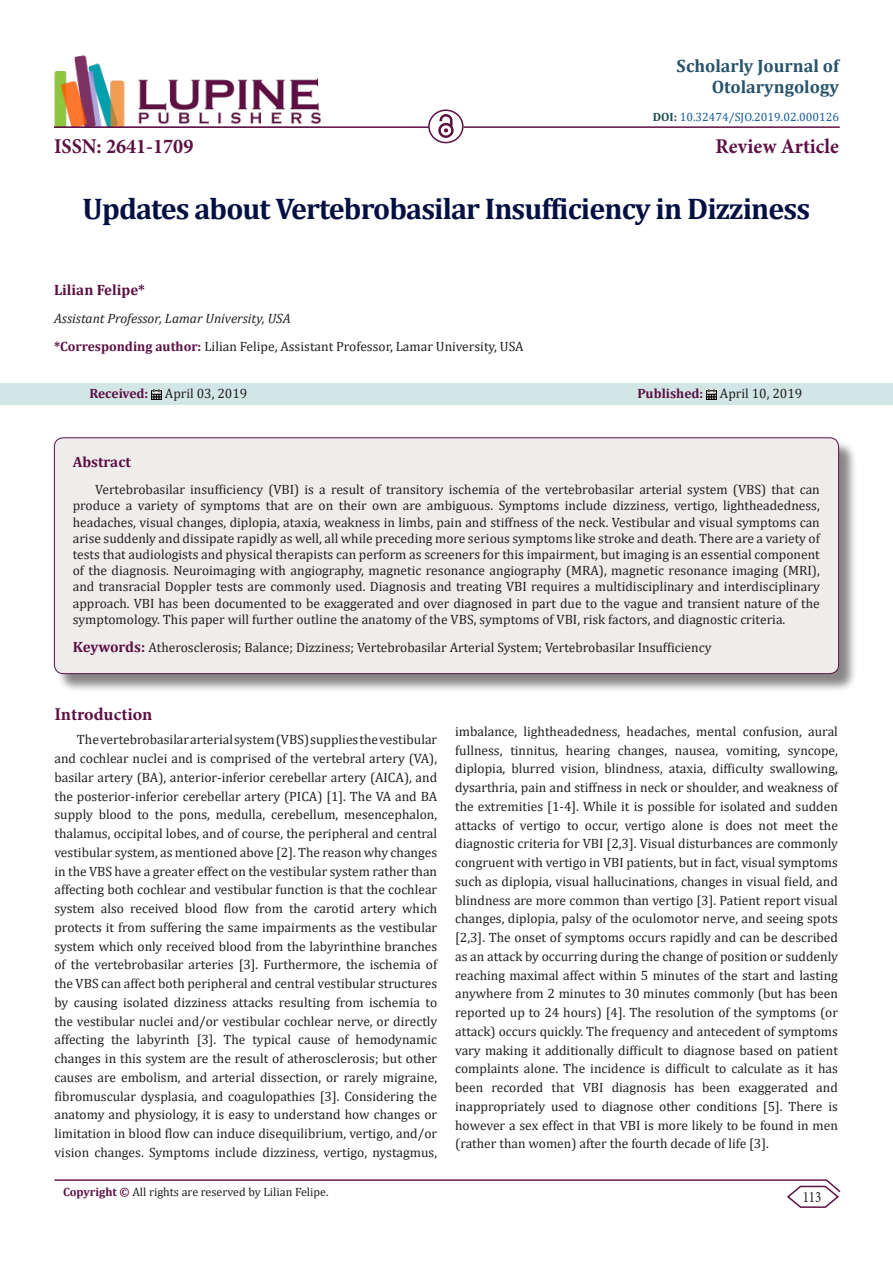
<style>
.page{position:relative;width:893px;height:1263px;background:#fff}
.page>*{position:absolute;margin:0;border:0;box-sizing:border-box;transform-origin:0 0}
.t1{font:700 30px "Cambria";letter-spacing:-.03em;color:#041043}
.t2{font:700 21px "Minion Pro";color:#5c1043;scale:.96 1}
.t3{font:700 18px/21.6px "Cambria";color:#27536a;text-align:right}
.t4{font:700 18px "Minion Pro";letter-spacing:-.005em;color:#5c1043}
.t5{font:15.75px "Minion Pro";color:#231f20;scale:.83 1}
.t6{font:700 15px "Cambria";color:#5c1043}
.t7{font:13.5px/18.8px "Cambria";color:#231f20;text-align:justify}
.t8{font:italic 13.5px "Cambria";color:#231f20}
.t9{font:12px "Cambria";color:#231f20}
.t10{font:12px "Cambria";color:#175d9e}
.s1{font-weight:700;color:#1e5050}
.s2{font-weight:700;color:#5c1043}
.s3{font-weight:700;font-size:15px;color:#5c1043}
</style>
<div class="page">
<hr style="left:54px;top:1179px;width:773px;height:2px;background:#5c1043">
<svg style="left:786px;top:1179px;width:55px;height:29px"></svg>
<img style="left:54px;top:55px;width:267px;height:71px">
<hr style="left:54px;top:126px;width:375px;height:2px;background:#5c1043">
<img style="left:438px;top:115px;width:15px;height:23px">
<div style="left:0;top:383px;width:892px;height:22px;background:#d2e6e6"></div>
<svg style="left:151px;top:389px;width:11px;height:10px"></svg>
<svg style="left:706px;top:389px;width:11px;height:10px"></svg>
<div style="left:56px;top:440px;width:802px;height:253px;background:#231f20;opacity:.54"></div>
<div style="left:54px;top:438px;width:785px;height:236px;background:#efedec;border-radius:9px"></div>
<div style="left:54px;top:437px;width:785px;height:237px;border:1px solid #5c1043;border-radius:9px"></div>
<div style="left:428px;top:109px;width:36px;height:34px;border:2px solid #5c1043;border-radius:50%"></div>
<hr style="left:464px;top:126px;width:376px;height:2px;background:#5c1043">
<p class="t3" style="left:677px;top:54px;width:164px">Scholarly Journal of<br>Otolaryngology</p>
<p class="t2" style="left:54px;top:131px;width:147px">ISSN: 2641-1709</p>
<p class="t10" style="left:653px;top:110px;width:188px"><span class="s1">DOI:</span> 10.32474/SJO.2019.02.000126</p>
<p class="t2" style="left:716px;top:131px;width:130px">Review Article</p>
<p class="t1" style="left:83px;top:187px;width:729px">Updates about Vertebrobasilar Insufficiency in Dizziness</p>
<p class="t6" style="left:54px;top:279px;width:93px">Lilian Felipe*</p>
<p class="t8" style="left:54px;top:309px;width:238px">Assistant Professor, Lamar University, USA</p>
<p class="t7" style="left:54px;top:337px;width:471px"><span class="s2">*Corresponding author:</span> Lilian Felipe, Assistant Professor, Lamar University, USA</p>
<p class="t7" style="left:89px;top:384px;width:159px"><span class="s2">Received:</span> April 03, 2019</p>
<p class="t7" style="left:637px;top:384px;width:167px"><span class="s2">Published:</span> April 10, 2019</p>
<p class="t6" style="left:73px;top:452px;width:60px">Abstract</p>
<p class="t7" style="left:73px;top:481px;width:749px;line-height:16.2px;text-indent:22px">Vertebrobasilar insufficiency (VBI) is a result of transitory ischemia of the vertebrobasilar arterial system (VBS) that can produce a variety of symptoms that are on their own are ambiguous. Symptoms include dizziness, vertigo, lightheadedness, headaches, visual changes, diplopia, ataxia, weakness in limbs, pain and stiffness of the neck. Vestibular and visual symptoms can arise suddenly and dissipate rapidly as well, all while preceding more serious symptoms like stroke and death. There are a variety of tests that audiologists and physical therapists can perform as screeners for this impairment, but imaging is an essential component of the diagnosis. Neuroimaging with angiography, magnetic resonance angiography (MRA), magnetic resonance imaging (MRI), and transracial Doppler tests are commonly used. Diagnosis and treating VBI requires a multidisciplinary and interdisciplinary approach. VBI has been documented to be exaggerated and over diagnosed in part due to the vague and transient nature of the symptomology. This paper will further outline the anatomy of the VBS, symptoms of VBI, risk factors, and diagnostic criteria.</p>
<p class="t7" style="left:73px;top:637px;width:640px"><span class="s3">Keywords:</span> Atherosclerosis; Balance; Dizziness; Vertebrobasilar Arterial System; Vertebrobasilar Insufficiency</p>
<p class="t4" style="left:54px;top:701px;width:99px">Introduction</p>
<p class="t7" style="left:54px;top:730px;width:384px;text-indent:22px">The vertebrobasilar arterial system (VBS) supplies the vestibular and cochlear nuclei and is comprised of the vertebral artery (VA), basilar artery (BA), anterior-inferior cerebellar artery (AICA), and the posterior-inferior cerebellar artery (PICA) [1]. The VA and BA supply blood to the pons, medulla, cerebellum, mesencephalon, thalamus, occipital lobes, and of course, the peripheral and central vestibular system, as mentioned above [2]. The reason why changes in the VBS have a greater effect on the vestibular system rather than affecting both cochlear and vestibular function is that the cochlear system also received blood flow from the carotid artery which protects it from suffering the same impairments as the vestibular system which only received blood from the labyrinthine branches of the vertebrobasilar arteries [3]. Furthermore, the ischemia of the VBS can affect both peripheral and central vestibular structures by causing isolated dizziness attacks resulting from ischemia to the vestibular nuclei and/or vestibular cochlear nerve, or directly affecting the labyrinth [3]. The typical cause of hemodynamic changes in this system are the result of atherosclerosis; but other causes are embolism, and arterial dissection, or rarely migraine, fibromuscular dysplasia, and coagulopathies [3]. Considering the anatomy and physiology, it is easy to understand how changes or limitation in blood flow can induce disequilibrium, vertigo, and/or vision changes. Symptoms include dizziness, vertigo, nystagmus,</p>
<p class="t7" style="left:455px;top:722px;width:384px">imbalance, lightheadedness, headaches, mental confusion, aural fullness, tinnitus, hearing changes, nausea, vomiting, syncope, diplopia, blurred vision, blindness, ataxia, difficulty swallowing, dysarthria, pain and stiffness in neck or shoulder, and weakness of the extremities [1-4]. While it is possible for isolated and sudden attacks of vertigo to occur, vertigo alone is does not meet the diagnostic criteria for VBI [2,3]. Visual disturbances are commonly congruent with vertigo in VBI patients, but in fact, visual symptoms such as diplopia, visual hallucinations, changes in visual field, and blindness are more common than vertigo [3]. Patient report visual changes, diplopia, palsy of the oculomotor nerve, and seeing spots [2,3]. The onset of symptoms occurs rapidly and can be described as an attack by occurring during the change of position or suddenly reaching maximal affect within 5 minutes of the start and lasting anywhere from 2 minutes to 30 minutes commonly (but has been reported up to 24 hours) [4]. The resolution of the symptoms (or attack) occurs quickly. The frequency and antecedent of symptoms vary making it additionally difficult to diagnose based on patient complaints alone. The incidence is difficult to calculate as it has been recorded that VBI diagnosis has been exaggerated and inappropriately used to diagnose other conditions [5]. There is however a sex effect in that VBI is more likely to be found in men (rather than women) after the fourth decade of life [3].</p>
<p class="t9" style="left:63px;top:1185px;width:267px"><span class="s2">Copyright ©</span> All rights are reserved by Lilian Felipe.</p>
<p class="t5" style="left:803px;top:1186px;width:24px">113</p>
</div>
